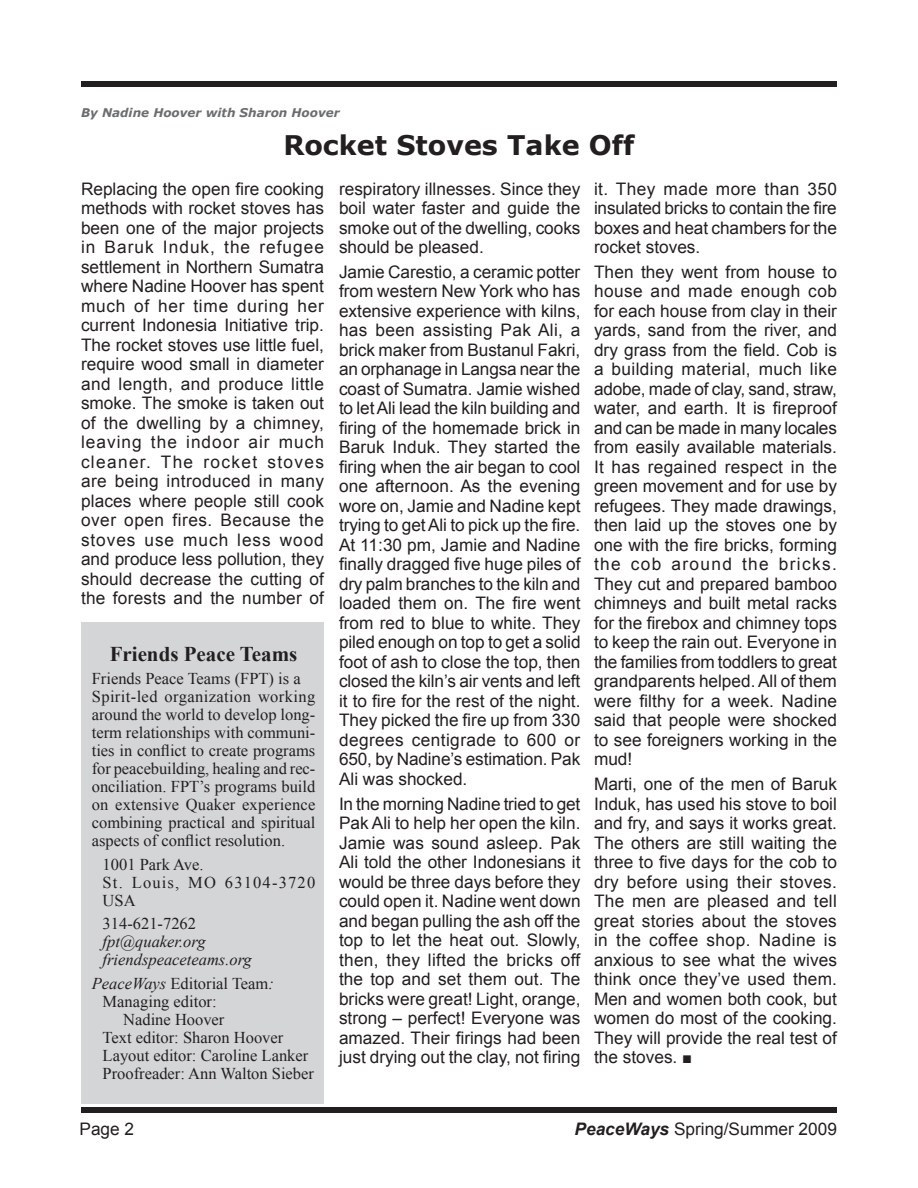
<style>
.page{position:relative;width:918px;height:1188px;background:#fff}
.page>*{position:absolute;margin:0;border:0;box-sizing:border-box;transform-origin:0 0}
.t1{font:700 27px "Verdana";color:#231f20}
.t2{font:700 21px "Times New Roman";color:#231f20}
.t3{font:17.25px/19.5px "Arial";color:#231f20;text-align:justify}
.t4{font:16.5px/18px "Times New Roman";color:#231f20}
.t5{font:16.5px/18px "Times New Roman";letter-spacing:.07em;color:#231f20}
.t6{font:italic 16.5px/18px "Times New Roman";color:#231f20}
.t7{font:italic 700 12px "Verdana";color:#6c6d70}
.s1{font-style:italic}
.s2{font-style:italic;font-size:16.5px}
.s3{font-weight:700;font-style:italic}
</style>
<div class="page">
<div style="left:81px;top:81px;width:756px;height:6px;background:#231f20"></div>
<div style="left:81px;top:1107px;width:756px;height:6px;background:#231f20"></div>
<div style="left:81px;top:622px;width:243px;height:482px;background:#d4d5d7"></div>
<p class="t7" style="left:81px;top:105px;width:260px">By Nadine Hoover with Sharon Hoover</p>
<h1 class="t1" style="left:283px;top:128px;width:353px">Rocket Stoves Take Off</h1>
<p class="t3" style="left:81px;top:179px;width:245px">Replacing the open fire cooking methods with rocket stoves has been one of the major projects in Baruk Induk, the refugee settlement in Northern Sumatra where Nadine Hoover has spent much of her time during her current Indonesia Initiative trip.<br>The rocket stoves use little fuel, require wood small in diameter and length, and produce little smoke. The smoke is taken out of the dwelling by a chimney, leaving the indoor air much cleaner. The rocket stoves are being introduced in many places where people still cook over open fires. Because the stoves use much less wood and produce less pollution, they should decrease the cutting of the forests and the number of</p>
<p class="t3" style="left:339px;top:179px;width:243px">respiratory illnesses. Since they boil water faster and guide the smoke out of the dwelling, cooks should be pleased.</p>
<p class="t3" style="left:339px;top:262px;width:243px">Jamie Carestio, a ceramic potter from western New York who has extensive experience with kilns, has been assisting Pak Ali, a brick maker from Bustanul Fakri, an orphanage in Langsa near the coast of Sumatra. Jamie wished to let Ali lead the kiln building and firing of the homemade brick in Baruk Induk. They started the firing when the air began to cool one afternoon. As the evening wore on, Jamie and Nadine kept trying to get Ali to pick up the fire.<br>At 11:30 pm, Jamie and Nadine finally dragged five huge piles of dry palm branches to the kiln and loaded them on. The fire went from red to blue to white. They piled enough on top to get a solid foot of ash to close the top, then closed the kiln’s air vents and left it to fire for the rest of the night.<br>They picked the fire up from 330 degrees centigrade to 600 or 650, by Nadine’s estimation. Pak Ali was shocked.</p>
<p class="t3" style="left:339px;top:794px;width:243px">In the morning Nadine tried to get Pak Ali to help her open the kiln.<br>Jamie was sound asleep. Pak Ali told the other Indonesians it would be three days before they could open it. Nadine went down and began pulling the ash off the top to let the heat out. Slowly, then, they lifted the bricks off the top and set them out. The bricks were great! Light, orange, strong – perfect! Everyone was amazed. Their firings had been just drying out the clay, not firing</p>
<p class="t2" style="left:110px;top:639px;width:189px">Friends Peace Teams</p>
<p class="t4" style="left:92px;top:670px;width:225px">Friends Peace Teams (FPT) is a Spirit-led organization working around the world to develop long&shy;term relationships with communi&shy;ties in conflict to create programs for peacebuilding, healing and rec&shy;onciliation. FPT’s programs build on extensive Quaker experience combining practical and spiritual aspects of conflict resolution.</p>
<p class="t5" style="left:103px;top:855px;width:214px">1001 Park Ave.<br>St. Louis, MO 63104-3720<br>USA</p>
<p class="t4" style="left:103px;top:914px;width:95px">314-621-7262</p>
<p class="t6" style="left:103px;top:932px;width:151px">fpt@quaker.org friendspeaceteams.org</p>
<p class="t4" style="left:92px;top:974px;width:184px"><span class="s1">PeaceWays</span> Editorial Team<span class="s1">:</span></p>
<p class="t4" style="left:103px;top:992px;width:116px">Managing editor:</p>
<p class="t4" style="left:123px;top:1010px;width:103px">Nadine Hoover</p>
<p class="t4" style="left:103px;top:1028px;width:182px">Text editor: Sharon Hoover</p>
<p class="t4" style="left:103px;top:1046px;width:207px">Layout editor: Caroline Lanker</p>
<p class="t4" style="left:103px;top:1064px;width:213px">Proofreader: Ann Walton Sieber</p>
<p class="t3" style="left:594px;top:179px;width:245px">it. They made more than 350 insulated bricks to contain the fire boxes and heat chambers for the rocket stoves.</p>
<p class="t3" style="left:594px;top:262px;width:245px">Then they went from house to house and made enough cob for each house from clay in their yards, sand from the river, and dry grass from the field. Cob is a building material, much like adobe, made of clay, sand, straw, water, and earth. It is fireproof and can be made in many locales from easily available materials.<br>It has regained respect in the green movement and for use by refugees. They made drawings, then laid up the stoves one by one with the fire bricks, forming the cob around the bricks.<br>They cut and prepared bamboo chimneys and built metal racks for the firebox and chimney tops to keep the rain out. Everyone in the families from toddlers to great grandparents helped. All of them were filthy for a week. Nadine said that people were shocked to see foreigners working in the mud!</p>
<p class="t3" style="left:594px;top:775px;width:245px">Marti, one of the men of Baruk Induk, has used his stove to boil and fry, and says it works great.<br>The others are still waiting the three to five days for the cob to dry before using their stoves.<br>The men are pleased and tell great stories about the stoves in the coffee shop. Nadine is anxious to see what the wives think once they’ve used them.<br>Men and women both cook, but women do most of the cooking.<br>They will provide the real test of the stoves. <span class="s2">■</span></p>
<p class="t3" style="left:79px;top:1119px;width:42px">Page</p>
<p class="t3" style="left:575px;top:1119px;width:264px"><span class="s3">PeaceWays</span> Spring/Summer 2009</p>
</div>
